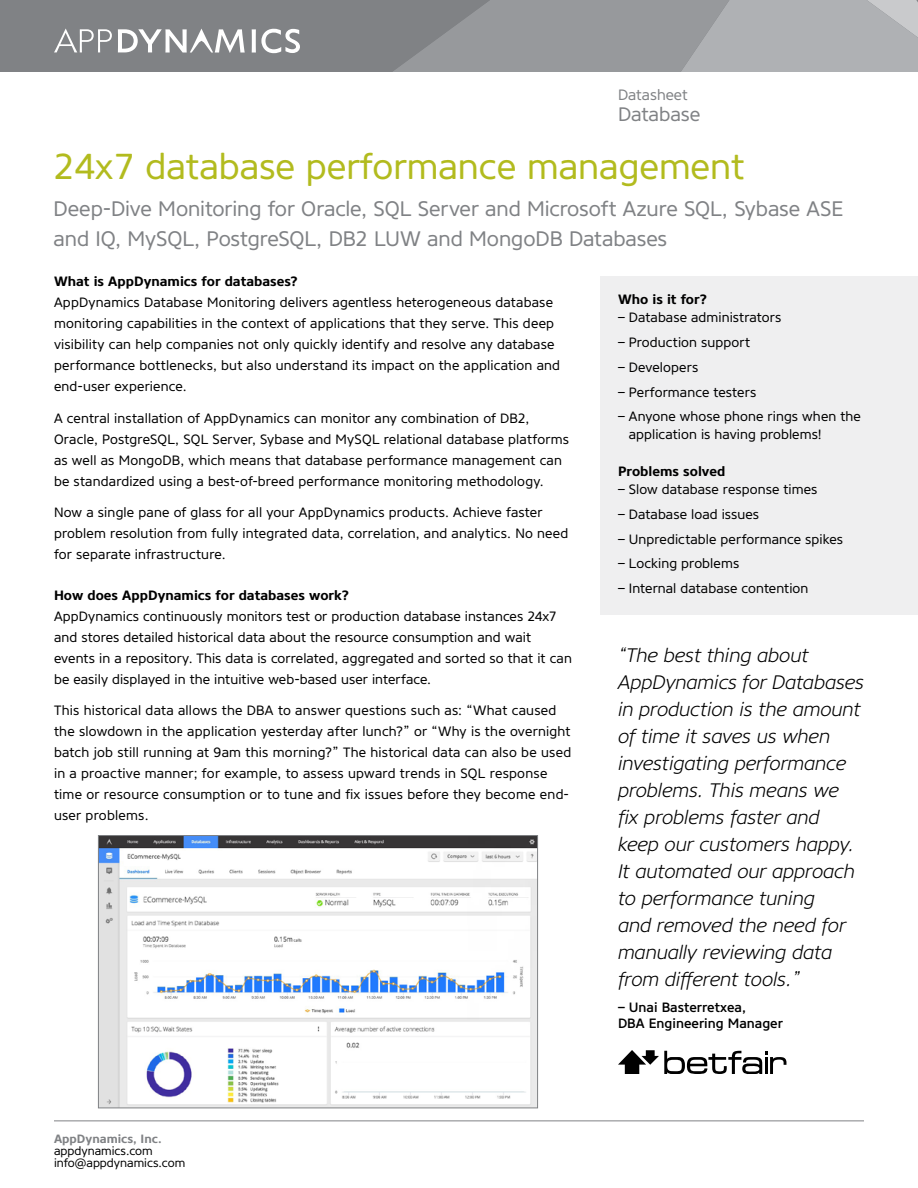
<style>
.page{position:relative;width:918px;height:1188px;background:#fff}
.page>*{position:absolute;margin:0;border:0;box-sizing:border-box;transform-origin:0 0}
.t1{font:36px "Core Sans NR45";color:#b2bb1e}
.t2{font:21px/30px "Core Sans NR45";letter-spacing:-.005em;color:#808285}
.t3{font:italic 300 19.5px/27px "Core Sans NR35";letter-spacing:-.005em;color:#000}
.t4{font:19.5px "Core Sans NR45";letter-spacing:-.005em;color:#808285}
.t5{font:15px "Core Sans NR45";color:#808285}
.t6{font:13.5px/21px "Core Sans NR45";letter-spacing:.01em;color:#000}
.t7{font:700 13.5px "Core Sans NR65";color:#000}
.t8{font:500 13.5px/16.5px "Core Sans NR55";color:#000}
.t9{font:12px/12px "Core Sans NR45";color:#000}
.t10{font:700 12px "Core Sans NR65";color:#808285}
</style>
<div class="page">
<svg style="left:678px;top:0;width:240px;height:72px;background:#adafb2"></svg>
<svg style="left:0;top:0;width:678px;height:72px;background:#898b8e"></svg>
<svg style="left:54px;top:28px;width:58px;height:24px"></svg>
<svg style="left:118px;top:29px;width:127px;height:24px"></svg>
<svg style="left:252px;top:29px;width:48px;height:24px"></svg>
<hr style="left:54px;top:1120px;width:810px;height:1px;background:#808285">
<div style="left:600px;top:276px;width:318px;height:339px;background:#efeff0"></div>
<img style="left:100px;top:837px;width:436px;height:269px">
<div style="left:98px;top:835px;width:440px;height:273px;border:1px solid #808285"></div>
<svg style="left:618px;top:1050px;width:168px;height:24px"></svg>
<p class="t5" style="left:618px;top:85px;width:71px">Datasheet</p>
<h3 class="t4" style="left:618px;top:101px;width:84px">Database</h3>
<h1 class="t1" style="left:54px;top:143px;width:693px">24x7 database performance management</h1>
<h2 class="t2" style="left:54px;top:194px;width:791px">Deep-Dive Monitoring for Oracle, SQL Server and Microsoft Azure SQL, Sybase ASE and IQ, MySQL, PostgreSQL, DB2 LUW and MongoDB Databases</h2>
<p class="t7" style="left:54px;top:273px;width:246px">What is AppDynamics for databases?</p>
<p class="t6" style="left:54px;top:292px;width:508px">AppDynamics Database Monitoring delivers agentless heterogeneous database monitoring capabilities in the context of applications that they serve. This deep visibility can help companies not only quickly identify and resolve any database performance bottlenecks, but also understand its impact on the application and end-user experience.</p>
<p class="t6" style="left:54px;top:408px;width:517px">A central installation of AppDynamics can monitor any combination of DB2, Oracle, PostgreSQL, SQL Server, Sybase and MySQL relational database platforms as well as MongoDB, which means that database performance management can be standardized using a best-of-breed performance monitoring methodology.</p>
<p class="t6" style="left:54px;top:502px;width:516px">Now a single pane of glass for all your AppDynamics products. Achieve faster problem resolution from fully integrated data, correlation, and analytics. No need for separate infrastructure.</p>
<p class="t7" style="left:54px;top:586px;width:297px">How does AppDynamics for databases work?</p>
<p class="t6" style="left:54px;top:606px;width:519px">AppDynamics continuously monitors test or production database instances 24x7 and stores detailed historical data about the resource consumption and wait events in a repository. This data is correlated, aggregated and sorted so that it can be easily displayed in the intuitive web-based user interface.</p>
<p class="t6" style="left:54px;top:700px;width:519px">This historical data allows the DBA to answer questions such as: “What caused the slowdown in the application yesterday after lunch?” or “Why is the overnight batch job still running at 9am this morning?” The historical data can also be used in a proactive manner; for example, to assess upward trends in SQL response time or resource consumption or to tune and fix issues before they become end&shy;user problems.</p>
<p class="t7" style="left:618px;top:291px;width:91px">Who is it for?</p>
<p class="t6" style="left:618px;top:307px;width:165px">– Database administrators</p>
<p class="t6" style="left:618px;top:332px;width:134px">– Production support</p>
<p class="t6" style="left:618px;top:357px;width:82px">– Developers</p>
<p class="t6" style="left:618px;top:382px;width:140px">– Performance testers</p>
<p class="t6" style="left:629px;top:408px;width:234px;line-height:18px;text-indent:-11px">– Anyone whose phone rings when the application is having problems!</p>
<p class="t7" style="left:618px;top:463px;width:109px">Problems solved</p>
<p class="t6" style="left:618px;top:479px;width:201px">– Slow database response times</p>
<p class="t6" style="left:618px;top:504px;width:143px">– Database load issues</p>
<p class="t6" style="left:618px;top:528px;width:227px">– Unpredictable performance spikes</p>
<p class="t6" style="left:618px;top:553px;width:123px">– Locking problems</p>
<p class="t6" style="left:618px;top:578px;width:192px">– Internal database contention</p>
<p class="t3" style="left:618px;top:642px;width:248px">“The best thing about<br>AppDynamics for Databases in production is the amount of time it saves us when investigating performance problems. This means we fix problems faster and keep our customers happy.<br>It automated our approach to performance tuning<br>and removed the need for manually reviewing data from different tools.”</p>
<p class="t8" style="left:618px;top:999px;width:166px">– Unai Basterretxea,<br>DBA Engineering Manager</p>
<p class="t10" style="left:54px;top:1131px;width:109px">AppDynamics, Inc.</p>
<p class="t9" style="left:54px;top:1145px;width:133px">appdynamics.com info@appdynamics.com</p>
</div>
